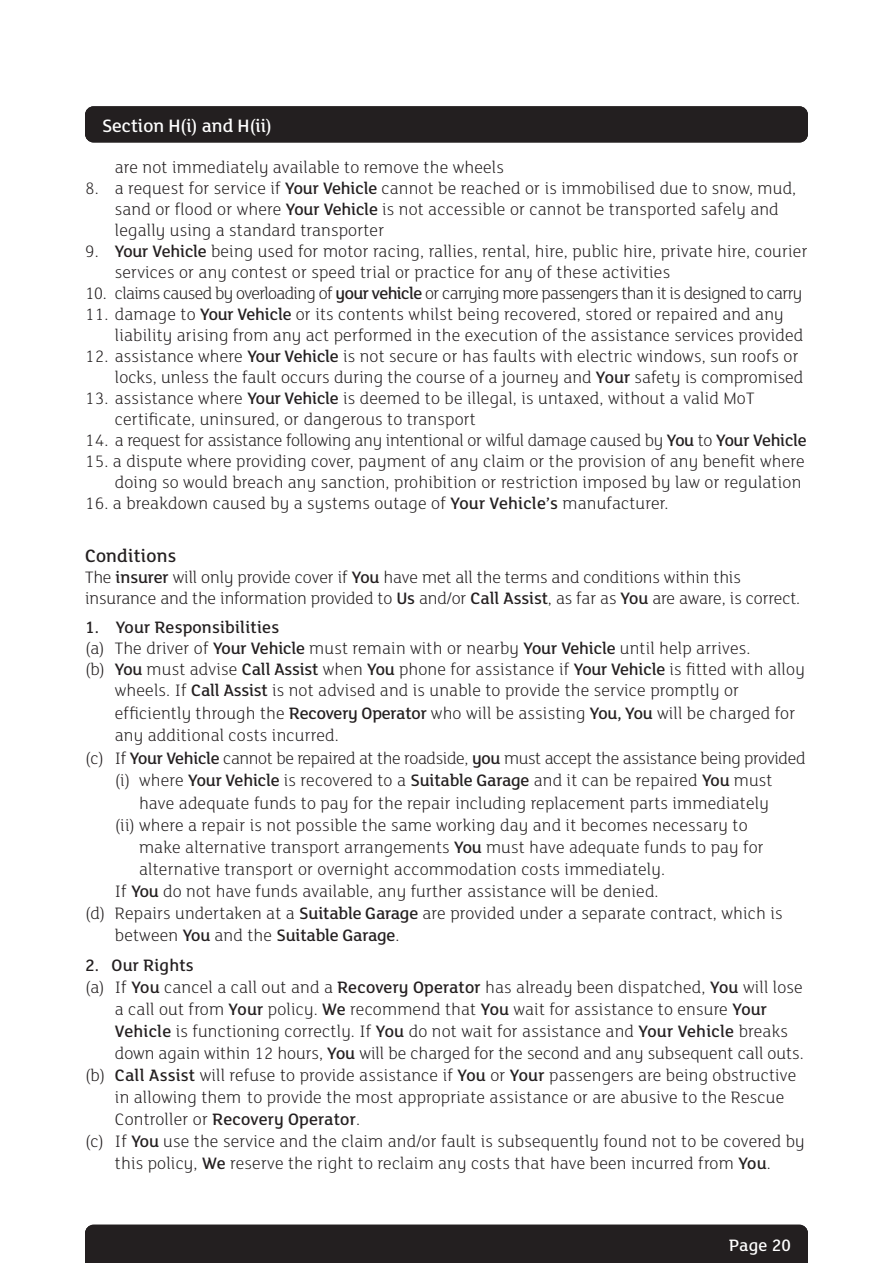
<style>
.page{position:relative;width:893px;height:1263px;background:#fff}
.page>*{position:absolute;margin:0;border:0;box-sizing:border-box;transform-origin:0 0}
.t1{font:500 21px "FS Lola";letter-spacing:.01em;color:#fff}
.t2{font:500 19.5px "FS Lola";color:#fff}
.t3{font:500 19.5px "FS Lola";letter-spacing:.01em;color:#231f20}
.t4{font:300 18px/21px "FS Lola";letter-spacing:.01em;color:#231f20}
.t5{font:300 18px "FS Lola";letter-spacing:-.035em;color:#231f20}
.t6{font:300 18px "FS Lola";letter-spacing:-.015em;color:#231f20}
.t7{font:300 18px "FS Lola";letter-spacing:-.02em;color:#231f20}
.t8{font:500 18px "FS Lola";letter-spacing:.01em;color:#231f20}
.t9{font:500 18px "FS Lola";letter-spacing:-.01em;color:#231f20}
.t10{font:500 18px "FS Lola";letter-spacing:.01em;color:#fff}
.s1{font-weight:500}
.s2{font-weight:300}
</style>
<div class="page">
<div style="left:85px;top:1225px;width:723px;height:38px;background:#231f20"></div>
<div style="left:85px;top:106px;width:723px;height:36px;background:#231f20;border-radius:9px"></div>
<p class="t2" style="left:102px;top:113px;width:171px">Section H(i) and H(ii)</p>
<p class="t1" style="left:102px;top:112px;width:75px">XXXXXX</p>
<p class="t4" style="left:115px;top:156px;width:391px">are not immediately available to remove the wheels</p>
<p class="t4" style="left:115px;top:177px;width:683px;text-indent:-30px">8. a request for service if <span class="s1">Your Vehicle</span> cannot be reached or is immobilised due to snow, mud, sand or flood or where <span class="s1">Your Vehicle</span> is not accessible or cannot be transported safely and legally using a standard transporter</p>
<p class="t4" style="left:115px;top:240px;width:694px;text-indent:-30px">9. <span class="s1">Your Vehicle</span> being used for motor racing, rallies, rental, hire, public hire, private hire, courier services or any contest or speed trial or practice for any of these activities</p>
<p class="t5" style="left:85px;top:282px;width:719px">10. claims caused by overloading of <span class="s1">your vehicle</span> or carrying more passengers than it is designed to carry</p>
<p class="t4" style="left:115px;top:303px;width:690px;text-indent:-30px">11. damage to <span class="s1">Your Vehicle</span> or its contents whilst being recovered, stored or repaired and any liability arising from any act performed in the execution of the assistance services provided</p>
<p class="t4" style="left:85px;top:345px;width:720px;text-align:right">12. assistance where <span class="s1">Your Vehicle</span> is not secure or has faults with electric windows, sun roofs or locks, unless the fault occurs during the course of a journey and <span class="s1">Your</span> safety is compromised</p>
<p class="t4" style="left:115px;top:387px;width:641px;text-indent:-30px">13. assistance where <span class="s1">Your Vehicle</span> is deemed to be illegal, is untaxed, without a valid MoT certificate, uninsured, or dangerous to transport</p>
<p class="t6" style="left:85px;top:429px;width:723px">14. a request for assistance following any intentional or wilful damage caused by <span class="s1">You</span> to <span class="s1">Your Vehicle</span></p>
<p class="t4" style="left:85px;top:450px;width:721px;text-align:right">15. a dispute where providing cover, payment of any claim or the provision of any benefit where doing so would breach any sanction, prohibition or restriction imposed by law or regulation</p>
<p class="t4" style="left:85px;top:492px;width:585px">16. a breakdown caused by a systems outage of <span class="s1">Your Vehicle’s</span> manufacturer.</p>
<p class="t3" style="left:85px;top:543px;width:93px">Conditions</p>
<p class="t4" style="left:85px;top:566px;width:717px">The <span class="s1">insurer</span> will only provide cover if <span class="s1">You</span> have met all the terms and conditions within this insurance and the information provided to <span class="s1">Us</span> and/or <span class="s1">Call Assist</span>, as far as <span class="s1">You</span> are aware, is correct.</p>
<p class="t8" style="left:85px;top:616px;width:196px">1. Your Responsibilities</p>
<p class="t4" style="left:85px;top:637px;width:667px">(a) The driver of <span class="s1">Your Vehicle</span> must remain with or nearby <span class="s1">Your Vehicle</span> until help arrives.</p>
<p class="t4" style="left:85px;top:658px;width:721px">(b) <span class="s1">You</span> must advise <span class="s1">Call Assist</span> when <span class="s1">You</span> phone for assistance if <span class="s1">Your Vehicle</span> is fitted with alloy</p>
<p class="t4" style="left:115px;top:679px;width:626px">wheels. If <span class="s1">Call Assist</span> is not advised and is unable to provide the service promptly or</p>
<p class="t4" style="left:115px;top:702px;width:682px">efficiently through the <span class="s1">Recovery Operator</span> who will be assisting <span class="s1">You, You</span> will be charged for</p>
<p class="t4" style="left:115px;top:724px;width:225px">any additional costs incurred.</p>
<p class="t7" style="left:85px;top:746px;width:722px">(c) If <span class="s1">Your Vehicle</span> cannot be repaired at the roadside, <span class="s1">you</span> must accept the assistance being provided</p>
<p class="t4" style="left:115px;top:769px;width:659px">(i) where <span class="s1">Your Vehicle</span> is recovered to a <span class="s1">Suitable Garage</span> and it can be repaired <span class="s1">You</span> must</p>
<p class="t4" style="left:139px;top:792px;width:631px">have adequate funds to pay for the repair including replacement parts immediately</p>
<p class="t4" style="left:115px;top:814px;width:634px">(ii) where a repair is not possible the same working day and it becomes necessary to</p>
<p class="t4" style="left:139px;top:836px;width:626px">make alternative transport arrangements <span class="s1">You</span> must have adequate funds to pay for</p>
<p class="t4" style="left:139px;top:858px;width:528px">alternative transport or overnight accommodation costs immediately.</p>
<p class="t4" style="left:115px;top:880px;width:545px">If <span class="s1">You</span> do not have funds available, any further assistance will be denied.</p>
<p class="t4" style="left:85px;top:902px;width:699px">(d) Repairs undertaken at a <span class="s1">Suitable Garage</span> are provided under a separate contract, which is</p>
<p class="t9" style="left:115px;top:923px;width:286px"><span class="s2">between</span> You <span class="s2">and the</span> Suitable Garage<span class="s2">.</span></p>
<p class="t8" style="left:85px;top:954px;width:110px">2. Our Rights</p>
<p class="t4" style="left:85px;top:976px;width:719px">(a) If <span class="s1">You</span> cancel a call out and a <span class="s1">Recovery Operator</span> has already been dispatched, <span class="s1">You</span> will lose</p>
<p class="t4" style="left:115px;top:998px;width:654px">a call out from <span class="s1">Your</span> policy. <span class="s1">We</span> recommend that <span class="s1">You</span> wait for assistance to ensure <span class="s1">Your</span></p>
<p class="t4" style="left:115px;top:1020px;width:674px"><span class="s1">Vehicle</span> is functioning correctly. If <span class="s1">You</span> do not wait for assistance and <span class="s1">Your Vehicle</span> breaks</p>
<p class="t4" style="left:115px;top:1042px;width:690px">down again within 12 hours, <span class="s1">You</span> will be charged for the second and any subsequent call outs.</p>
<p class="t4" style="left:85px;top:1064px;width:713px">(b) <span class="s1">Call Assist</span> will refuse to provide assistance if <span class="s1">You</span> or <span class="s1">Your</span> passengers are being obstructive</p>
<p class="t4" style="left:115px;top:1086px;width:671px">in allowing them to provide the most appropriate assistance or are abusive to the Rescue</p>
<p class="t8" style="left:115px;top:1107px;width:247px"><span class="s2">Controller or</span> Recovery Operator<span class="s2">.</span></p>
<p class="t4" style="left:85px;top:1130px;width:721px">(c) If <span class="s1">You</span> use the service and the claim and/or fault is subsequently found not to be covered by</p>
<p class="t4" style="left:115px;top:1151px;width:657px">this policy, <span class="s1">We</span> reserve the right to reclaim any costs that have been incurred from <span class="s1">You</span>.</p>
<p class="t10" style="left:729px;top:1233px;width:63px">Page 20</p>
</div>
